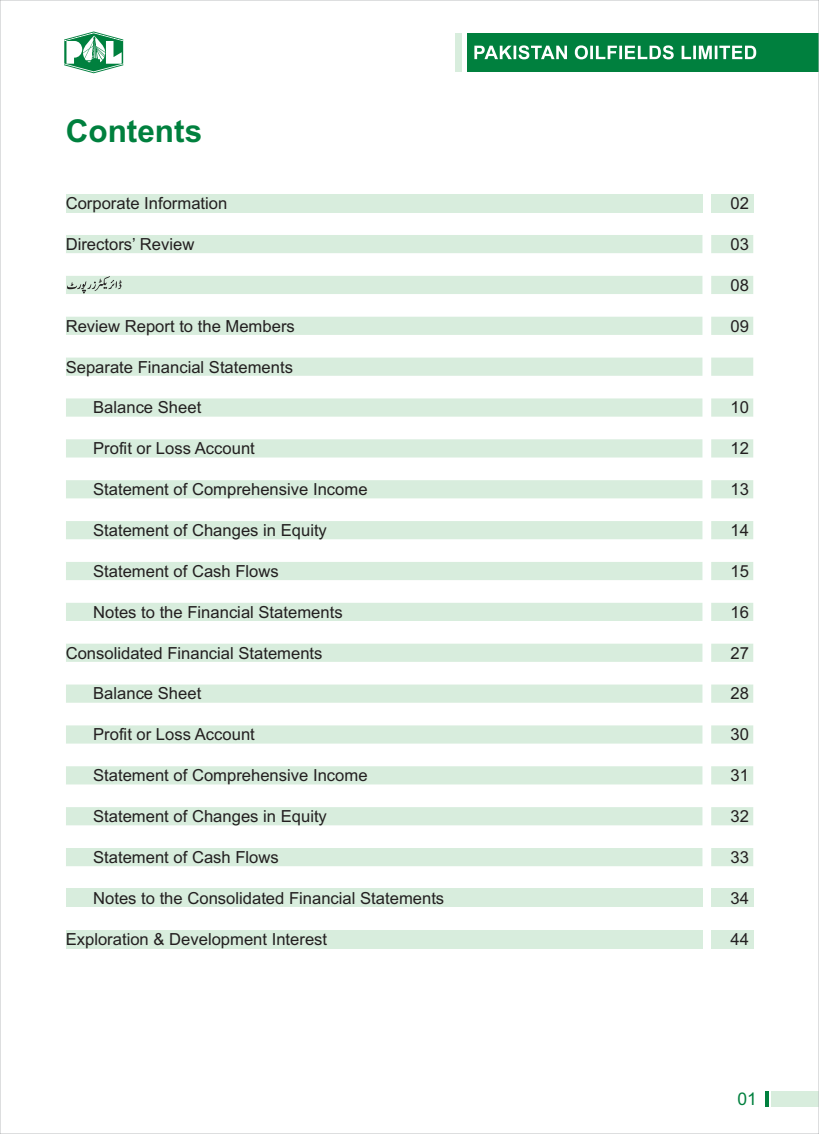
<style>
.page{position:relative;width:819px;height:1134px;background:#fff}
.page>*{position:absolute;margin:0;border:0;box-sizing:border-box;transform-origin:0 0}
.t1{font:700 31.5px "Arial";color:#00803e}
.t2{font:17.5px "Arial";color:#00803e}
.t3{font:16.62px "Arial";color:#231f20}
</style>
<div class="page">
<div style="left:66px;top:931px;width:636px;height:18px;background:#d8eddd"></div>
<div style="left:711px;top:931px;width:42px;height:18px;background:#d8eddd"></div>
<div style="left:66px;top:194px;width:636px;height:18px;background:#d8eddd"></div>
<div style="left:66px;top:235px;width:636px;height:18px;background:#d8eddd"></div>
<div style="left:66px;top:276px;width:636px;height:18px;background:#d8eddd"></div>
<div style="left:66px;top:317px;width:636px;height:18px;background:#d8eddd"></div>
<div style="left:66px;top:358px;width:636px;height:18px;background:#d8eddd"></div>
<div style="left:66px;top:398px;width:636px;height:19px;background:#d8eddd"></div>
<div style="left:66px;top:439px;width:636px;height:19px;background:#d8eddd"></div>
<div style="left:66px;top:480px;width:636px;height:18px;background:#d8eddd"></div>
<div style="left:66px;top:521px;width:636px;height:18px;background:#d8eddd"></div>
<div style="left:66px;top:562px;width:636px;height:18px;background:#d8eddd"></div>
<div style="left:66px;top:603px;width:636px;height:18px;background:#d8eddd"></div>
<div style="left:66px;top:644px;width:636px;height:18px;background:#d8eddd"></div>
<div style="left:66px;top:685px;width:636px;height:18px;background:#d8eddd"></div>
<div style="left:66px;top:725px;width:636px;height:19px;background:#d8eddd"></div>
<div style="left:66px;top:766px;width:636px;height:18px;background:#d8eddd"></div>
<div style="left:66px;top:807px;width:636px;height:18px;background:#d8eddd"></div>
<div style="left:66px;top:848px;width:636px;height:18px;background:#d8eddd"></div>
<div style="left:66px;top:889px;width:636px;height:18px;background:#d8eddd"></div>
<div style="left:711px;top:194px;width:42px;height:18px;background:#d8eddd"></div>
<div style="left:711px;top:235px;width:42px;height:18px;background:#d8eddd"></div>
<div style="left:711px;top:276px;width:42px;height:18px;background:#d8eddd"></div>
<div style="left:711px;top:317px;width:42px;height:18px;background:#d8eddd"></div>
<div style="left:711px;top:358px;width:42px;height:18px;background:#d8eddd"></div>
<div style="left:711px;top:398px;width:42px;height:19px;background:#d8eddd"></div>
<div style="left:711px;top:439px;width:42px;height:19px;background:#d8eddd"></div>
<div style="left:711px;top:480px;width:42px;height:18px;background:#d8eddd"></div>
<div style="left:711px;top:521px;width:42px;height:18px;background:#d8eddd"></div>
<div style="left:711px;top:562px;width:42px;height:18px;background:#d8eddd"></div>
<div style="left:711px;top:603px;width:42px;height:18px;background:#d8eddd"></div>
<div style="left:711px;top:644px;width:42px;height:18px;background:#d8eddd"></div>
<div style="left:711px;top:685px;width:42px;height:18px;background:#d8eddd"></div>
<div style="left:711px;top:725px;width:42px;height:19px;background:#d8eddd"></div>
<div style="left:711px;top:766px;width:42px;height:18px;background:#d8eddd"></div>
<div style="left:711px;top:807px;width:42px;height:18px;background:#d8eddd"></div>
<div style="left:711px;top:848px;width:42px;height:18px;background:#d8eddd"></div>
<div style="left:711px;top:889px;width:42px;height:18px;background:#d8eddd"></div>
<svg style="left:67px;top:276px;width:55px;height:18px"></svg>
<svg style="left:64px;top:32px;width:59px;height:41px"></svg>
<div style="left:772px;top:1091px;width:47px;height:16px;background:#d8eddd"></div>
<hr style="left:766px;top:1091px;width:3px;height:16px;background:#00803e">
<div style="left:468px;top:33px;width:351px;height:39px;background:#00803e"></div>
<div style="left:456px;top:33px;width:6px;height:39px;background:#d8eddd"></div>
<svg style="left:474px;top:45px;width:282px;height:14px"></svg>
<h1 class="t1" style="left:66px;top:119px;width:138px">Contents</h1>
<p class="t3" style="left:66px;top:197px;width:163px">Corporate Information</p>
<p class="t3" style="left:731px;top:197px;width:20px">02</p>
<p class="t3" style="left:66px;top:238px;width:130px">Directors’ Review</p>
<p class="t3" style="left:731px;top:238px;width:20px">03</p>
<p class="t3" style="left:731px;top:279px;width:20px">08</p>
<p class="t3" style="left:66px;top:320px;width:231px">Review Report to the Members</p>
<p class="t3" style="left:731px;top:320px;width:20px">09</p>
<p class="t3" style="left:66px;top:360px;width:229px">Separate Financial Statements</p>
<p class="t3" style="left:93px;top:401px;width:110px">Balance Sheet</p>
<p class="t3" style="left:731px;top:401px;width:20px">10</p>
<p class="t3" style="left:93px;top:442px;width:163px">Profit or Loss Account</p>
<p class="t3" style="left:731px;top:442px;width:20px">12</p>
<p class="t3" style="left:93px;top:483px;width:276px">Statement of Comprehensive Income</p>
<p class="t3" style="left:731px;top:483px;width:20px">13</p>
<p class="t3" style="left:93px;top:524px;width:235px">Statement of Changes in Equity</p>
<p class="t3" style="left:731px;top:524px;width:20px">14</p>
<p class="t3" style="left:93px;top:565px;width:187px">Statement of Cash Flows</p>
<p class="t3" style="left:731px;top:565px;width:20px">15</p>
<p class="t3" style="left:93px;top:606px;width:251px">Notes to the Financial Statements</p>
<p class="t3" style="left:731px;top:606px;width:20px">16</p>
<p class="t3" style="left:66px;top:647px;width:258px">Consolidated Financial Statements</p>
<p class="t3" style="left:731px;top:647px;width:20px">27</p>
<p class="t3" style="left:93px;top:687px;width:110px">Balance Sheet</p>
<p class="t3" style="left:731px;top:687px;width:20px">28</p>
<p class="t3" style="left:93px;top:728px;width:163px">Profit or Loss Account</p>
<p class="t3" style="left:731px;top:728px;width:20px">30</p>
<p class="t3" style="left:93px;top:769px;width:276px">Statement of Comprehensive Income</p>
<p class="t3" style="left:731px;top:769px;width:20px">31</p>
<p class="t3" style="left:93px;top:810px;width:235px">Statement of Changes in Equity</p>
<p class="t3" style="left:731px;top:810px;width:20px">32</p>
<p class="t3" style="left:93px;top:851px;width:187px">Statement of Cash Flows</p>
<p class="t3" style="left:731px;top:851px;width:20px">33</p>
<p class="t3" style="left:93px;top:892px;width:353px">Notes to the Consolidated Financial Statements</p>
<p class="t3" style="left:731px;top:892px;width:20px">34</p>
<p class="t3" style="left:66px;top:933px;width:263px">Exploration &amp; Development Interest</p>
<p class="t3" style="left:731px;top:933px;width:20px">44</p>
<p class="t2" style="left:738px;top:1092px;width:21px">01</p>
</div>
